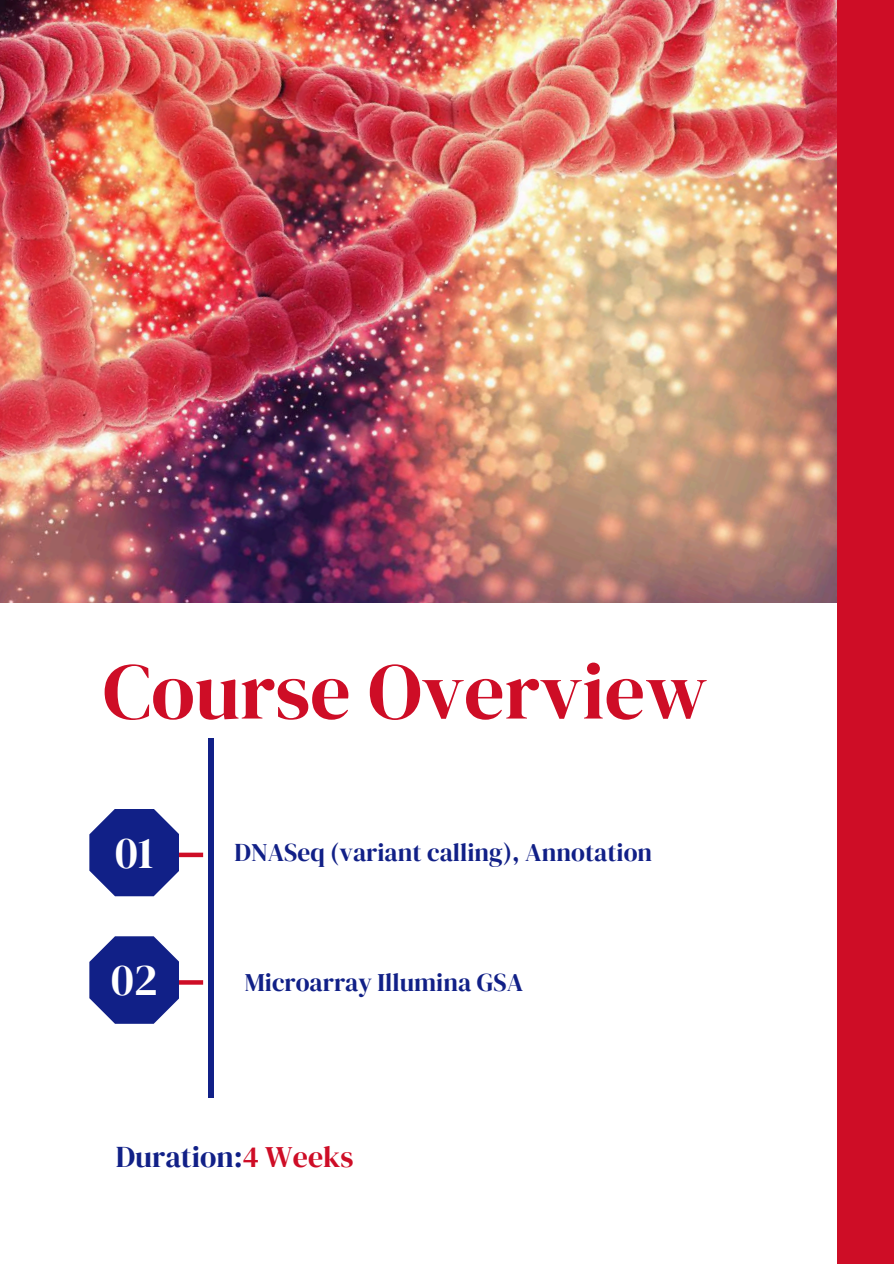
<style>
.page{position:relative;width:894px;height:1264px;background:#fff}
.page>*{position:absolute;margin:0;border:0;box-sizing:border-box;transform-origin:0 0}
.t1{font:79.95px "DM Serif Display";color:#ce0d26}
.t2{font:44.85px "DM Serif Display";color:#fff}
.t3{font:29.85px "DM Serif Display";color:#112087}
.t4{font:25.35px "DM Serif Display";color:#112087}
.s1{color:#ce0d26}
</style>
<div class="page">
<div style="left:208px;top:738px;width:6px;height:359px;background:#112087"></div>
<div style="left:163px;top:852px;width:40px;height:5px;background:#ce0d26"></div>
<svg style="left:89px;top:809px;width:90px;height:87px"></svg>
<svg style="left:179px;top:980px;width:24px;height:4px"></svg>
<svg style="left:89px;top:936px;width:90px;height:87px"></svg>
<img style="left:0;top:0;width:837px;height:602px">
<div style="left:837px;top:0;width:56px;height:1263px;background:#ce0d26"></div>
<h1 class="t1" style="left:103px;top:635px;width:606px">Course Overview</h1>
<h2 class="t2" style="left:115px;top:821px;width:40px">01</h2>
<h2 class="t2" style="left:111px;top:948px;width:48px">02</h2>
<p class="t4" style="left:234px;top:834px;width:419px">DNASeq (variant calling), Annotation</p>
<p class="t4" style="left:245px;top:964px;width:280px">Microarray Illumina GSA</p>
<p class="t3" style="left:116px;top:1135px;width:239px">Duration:<span class="s1">4 Weeks</span></p>
</div>
